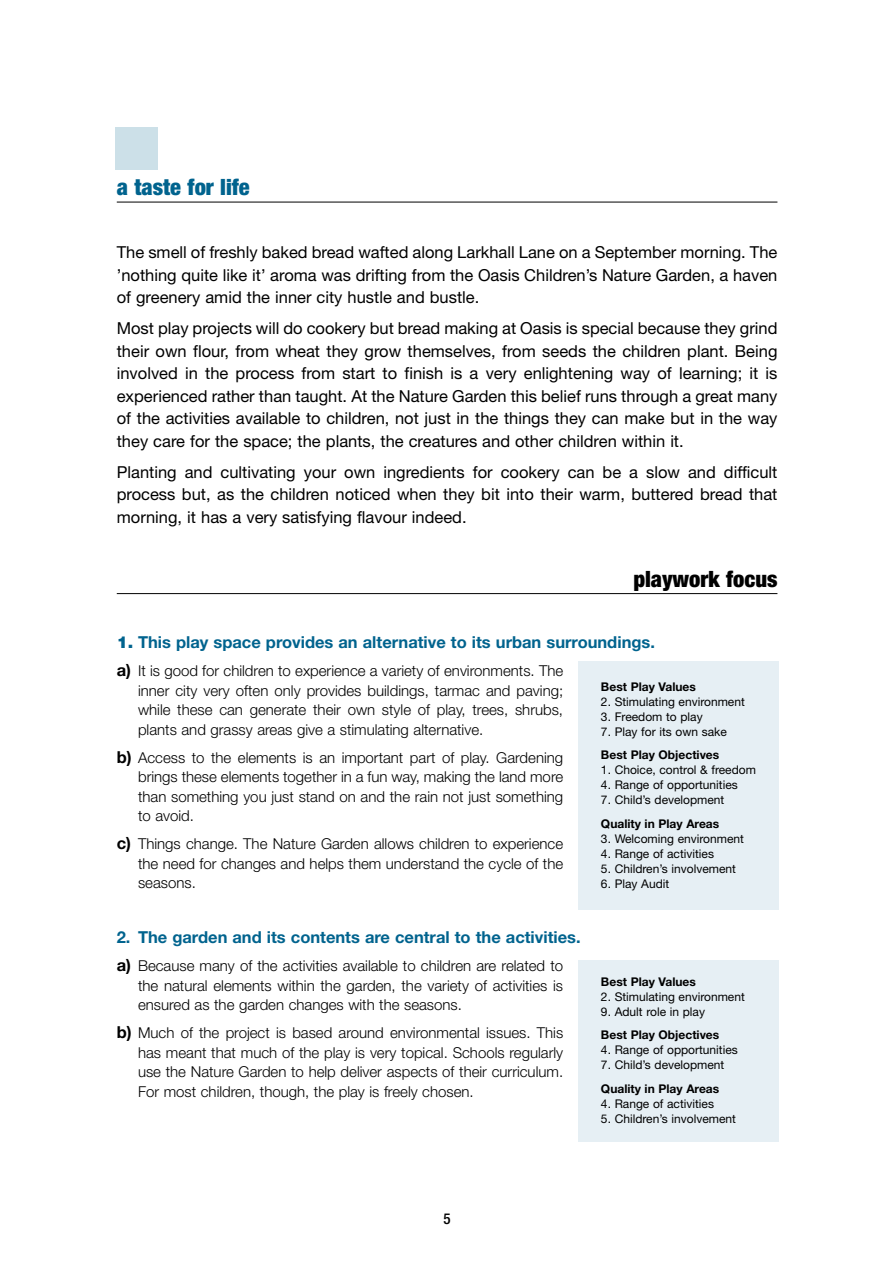
<style>
.page{position:relative;width:893px;height:1262px;background:#fff}
.page>*{position:absolute;margin:0;border:0;box-sizing:border-box;transform-origin:0 0}
.t1{font:900 condensed 22.5px "Helvetica Neue";color:#00638e}
.t2{font:900 condensed 22.5px "Helvetica Neue";color:#000}
.t3{font:16.5px/22.5px "Helvetica Neue";color:#000;text-align:justify}
.t4{font:700 16.5px "Helvetica Neue";color:#00638e}
.t5{font:300 15px/19.5px "Helvetica Neue";color:#000;text-align:justify}
.t6{font:500 condensed 15px "Helvetica Neue";color:#000}
.t7{font:12px "Helvetica Neue";color:#000}
.t8{font:700 12px "Helvetica Neue";color:#000}
.s1{font-weight:900}
.s2{font-weight:700;font-size:16.5px}
</style>
<div class="page">
<div style="left:115px;top:128px;width:43px;height:42px;background:#cce0e8"></div>
<hr style="left:117px;top:202px;width:660px;height:1px;background:#000">
<hr style="left:117px;top:593px;width:660px;height:1px;background:#000">
<div style="left:578px;top:661px;width:201px;height:249px;background:#e6eff4"></div>
<div style="left:578px;top:960px;width:201px;height:181px;background:#e6eff4"></div>
<h1 class="t1" style="left:117px;top:179px;width:134px">a taste for life</h1>
<p class="t3" style="left:117px;top:243px;width:662px">The smell of freshly baked bread wafted along Larkhall Lane on a September morning. The ’nothing quite like it’ aroma was drifting from the Oasis Children’s Nature Garden, a haven of greenery amid the inner city hustle and bustle.</p>
<p class="t3" style="left:117px;top:319px;width:662px">Most play projects will do cookery but bread making at Oasis is special because they grind their own flour, from wheat they grow themselves, from seeds the children plant. Being involved in the process from start to finish is a very enlightening way of learning; it is experienced rather than taught. At the Nature Garden this belief runs through a great many of the activities available to children, not just in the things they can make but in the way they care for the space; the plants, the creatures and other children within it.</p>
<p class="t3" style="left:117px;top:462px;width:662px">Planting and cultivating your own ingredients for cookery can be a slow and difficult process but, as the children noticed when they bit into their warm, buttered bread that morning, it has a very satisfying flavour indeed.</p>
<h1 class="t2" style="left:633px;top:571px;width:145px">playwork focus</h1>
<p class="t4" style="left:117px;top:636px;width:539px"><span class="s1">1.</span> This play space provides an alternative to its urban surroundings.</p>
<p class="t5" style="left:138px;top:662px;width:426px;text-indent:-21px"><span class="s2">a)</span> It is good for children to experience a variety of environments. The inner city very often only provides buildings, tarmac and paving; while these can generate their own style of play, trees, shrubs, plants and grassy areas give a stimulating alternative.</p>
<p class="t5" style="left:138px;top:749px;width:426px;text-indent:-21px"><span class="s2">b)</span> Access to the elements is an important part of play. Gardening brings these elements together in a fun way, making the land more than something you just stand on and the rain not just something to avoid.</p>
<p class="t5" style="left:138px;top:835px;width:426px;text-indent:-21px"><span class="s2">c)</span> Things change. The Nature Garden allows children to experience the need for changes and helps them understand the cycle of the seasons.</p>
<p class="t8" style="left:601px;top:682px;width:96px">Best Play Values</p>
<p class="t7" style="left:601px;top:697px;width:145px">2. Stimulating environment</p>
<p class="t7" style="left:601px;top:712px;width:103px">3. Freedom to play</p>
<p class="t7" style="left:601px;top:727px;width:127px">7. Play for its own sake</p>
<p class="t8" style="left:601px;top:750px;width:120px">Best Play Objectives</p>
<p class="t7" style="left:601px;top:765px;width:156px">1. Choice, control &amp; freedom</p>
<p class="t7" style="left:601px;top:780px;width:138px">4. Range of opportunities</p>
<p class="t7" style="left:601px;top:795px;width:125px">7. Child’s development</p>
<p class="t8" style="left:601px;top:819px;width:120px">Quality in Play Areas</p>
<p class="t7" style="left:601px;top:834px;width:144px">3. Welcoming environment</p>
<p class="t7" style="left:601px;top:849px;width:114px">4. Range of activities</p>
<p class="t7" style="left:601px;top:864px;width:136px">5. Children’s involvement</p>
<p class="t7" style="left:601px;top:879px;width:70px">6. Play Audit</p>
<p class="t4" style="left:117px;top:931px;width:465px">2. The garden and its contents are central to the activities.</p>
<p class="t5" style="left:138px;top:957px;width:426px;text-indent:-21px"><span class="s2">a)</span> Because many of the activities available to children are related to the natural elements within the garden, the variety of activities is ensured as the garden changes with the seasons.</p>
<p class="t5" style="left:138px;top:1024px;width:426px;text-indent:-21px"><span class="s2">b)</span> Much of the project is based around environmental issues. This has meant that much of the play is very topical. Schools regularly use the Nature Garden to help deliver aspects of their curriculum.<br>For most children, though, the play is freely chosen.</p>
<p class="t8" style="left:601px;top:977px;width:96px">Best Play Values</p>
<p class="t7" style="left:601px;top:992px;width:145px">2. Stimulating environment</p>
<p class="t7" style="left:601px;top:1007px;width:106px">9. Adult role in play</p>
<p class="t8" style="left:601px;top:1030px;width:120px">Best Play Objectives</p>
<p class="t7" style="left:601px;top:1045px;width:138px">4. Range of opportunities</p>
<p class="t7" style="left:601px;top:1060px;width:125px">7. Child’s development</p>
<p class="t8" style="left:601px;top:1084px;width:120px">Quality in Play Areas</p>
<p class="t7" style="left:601px;top:1099px;width:114px">4. Range of activities</p>
<p class="t7" style="left:601px;top:1114px;width:136px">5. Children’s involvement</p>
<p class="t6" style="left:443px;top:1213px;width:9px">5</p>
</div>
